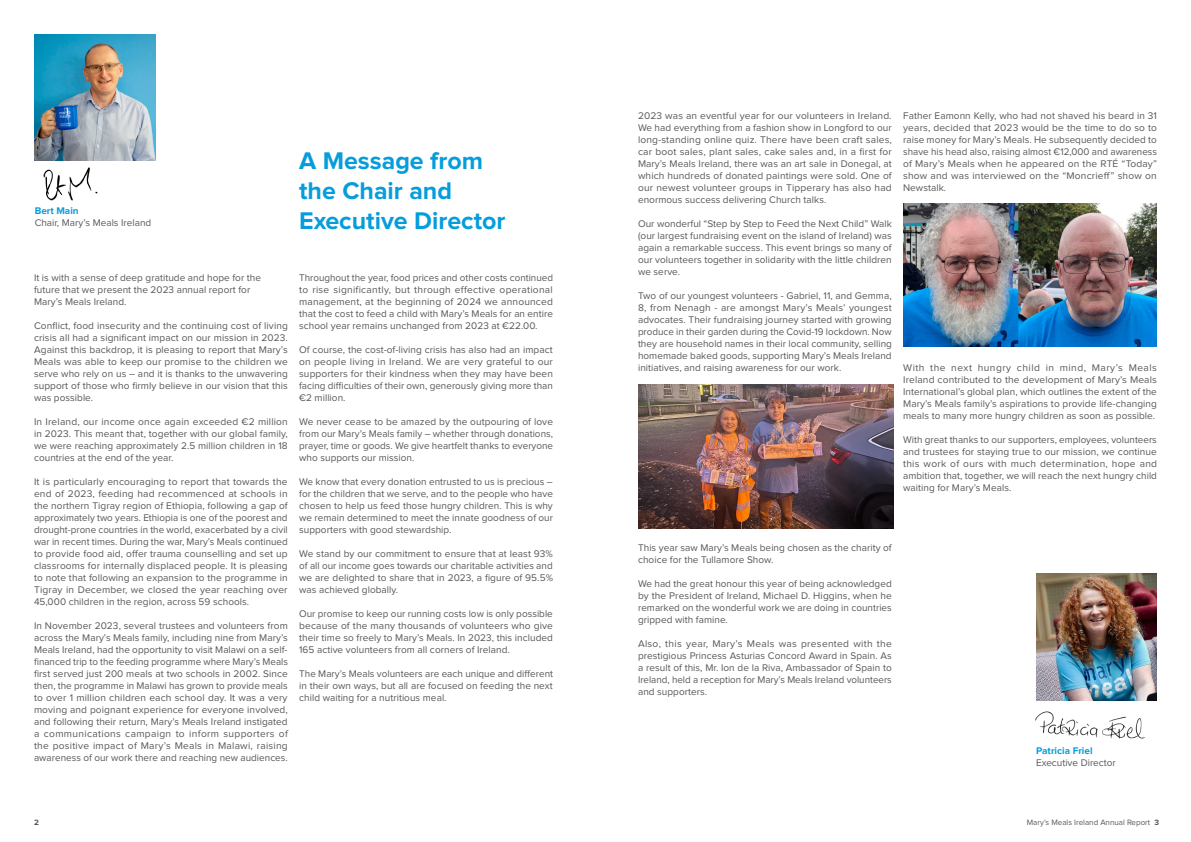
<style>
.page{position:relative;width:1191px;height:842px;background:#fff}
.page>*{position:absolute;margin:0;border:0;box-sizing:border-box;transform-origin:0 0}
.t1{font:700 25px/30px "Proxima Nova";color:#069ddc}
.Body_copy_2{font:10px/12px "Proxima Nova";letter-spacing:.005em;color:#57585a;text-align:justify}
.t2{font:700 10px "Proxima Nova";color:#069ddc}
.t3{font:8px "Proxima Nova";color:#57585a}
.t4{font:700 8px "Proxima Nova";color:#57585a}
.s1{font-weight:700}
</style>
<div class="page">
<img style="left:1036px;top:574px;width:120px;height:126px">
<img style="left:35px;top:34px;width:120px;height:126px">
<img style="left:43px;top:167px;width:55px;height:34px">
<img style="left:1035px;top:711px;width:110px;height:28px">
<img style="left:903px;top:203px;width:253px;height:144px">
<img style="left:638px;top:384px;width:255px;height:144px">
<p class="t2" style="left:35px;top:207px;width:46px">Bert Main</p>
<p class="Body_copy_2" style="left:35px;top:218px;width:118px">Chair, Mary’s Meals Ireland</p>
<p class="t1" style="left:299px;top:147px;width:185px">A Message from</p>
<p class="t1" style="left:299px;top:177px;width:208px">the Chair and<br>Executive Director</p>
<p class="Body_copy_2" style="left:34px;top:272px;width:229px">It is with a sense of deep gratitude and hope for the</p>
<p class="Body_copy_2" style="left:34px;top:284px;width:218px">future that we present the 2023 annual report for</p>
<p class="Body_copy_2" style="left:34px;top:296px;width:94px">Mary’s Meals Ireland.</p>
<p class="Body_copy_2" style="left:34px;top:320px;width:255px">Conflict, food insecurity and the continuing cost of living crisis all had a significant impact on our mission in 2023.<br>Against this backdrop, it is pleasing to report that Mary’s Meals was able to keep our promise to the children we serve who rely on us – and it is thanks to the unwavering support of those who firmly believe in our vision that this was possible.</p>
<p class="Body_copy_2" style="left:34px;top:416px;width:255px">In Ireland, our income once again exceeded €2 million in 2023. This meant that, together with our global family, we were reaching approximately 2.5 million children in 18 countries at the end of the year.</p>
<p class="Body_copy_2" style="left:34px;top:476px;width:255px">It is particularly encouraging to report that towards the end of 2023, feeding had recommenced at schools in the northern Tigray region of Ethiopia, following a gap of approximately two years. Ethiopia is one of the poorest and drought-prone countries in the world, exacerbated by a civil war in recent times. During the war, Mary’s Meals continued to provide food aid, offer trauma counselling and set up classrooms for internally displaced people. It is pleasing to note that following an expansion to the programme in Tigray in December, we closed the year reaching over 45,000 children in the region, across 59 schools.</p>
<p class="Body_copy_2" style="left:34px;top:620px;width:255px">In November 2023, several trustees and volunteers from across the Mary’s Meals family, including nine from Mary’s Meals Ireland, had the opportunity to visit Malawi on a self&shy;financed trip to the feeding programme where Mary’s Meals first served just 200 meals at two schools in 2002. Since then, the programme in Malawi has grown to provide meals to over 1 million children each school day. It was a very moving and poignant experience for everyone involved, and following their return, Mary’s Meals Ireland instigated a communications campaign to inform supporters of the positive impact of Mary’s Meals in Malawi, raising awareness of our work there and reaching new audiences.</p>
<p class="Body_copy_2" style="left:299px;top:272px;width:255px">Throughout the year, food prices and other costs continued to rise significantly, but through effective operational management, at the beginning of 2024 we announced that the cost to feed a child with Mary’s Meals for an entire school year remains unchanged from 2023 at €22.00.</p>
<p class="Body_copy_2" style="left:299px;top:344px;width:255px">Of course, the cost-of-living crisis has also had an impact on people living in Ireland. We are very grateful to our supporters for their kindness when they may have been facing difficulties of their own, generously giving more than €2 million.</p>
<p class="Body_copy_2" style="left:299px;top:416px;width:255px">We never cease to be amazed by the outpouring of love from our Mary’s Meals family – whether through donations, prayer, time or goods. We give heartfelt thanks to everyone who supports our mission.</p>
<p class="Body_copy_2" style="left:299px;top:476px;width:255px">We know that every donation entrusted to us is precious – for the children that we serve, and to the people who have chosen to help us feed those hungry children. This is why we remain determined to meet the innate goodness of our supporters with good stewardship.</p>
<p class="Body_copy_2" style="left:299px;top:548px;width:255px">We stand by our commitment to ensure that at least 93% of all our income goes towards our charitable activities and we are delighted to share that in 2023, a figure of 95.5% was achieved globally.</p>
<p class="Body_copy_2" style="left:299px;top:608px;width:255px">Our promise to keep our running costs low is only possible because of the many thousands of volunteers who give their time so freely to Mary’s Meals. In 2023, this included 165 active volunteers from all corners of Ireland.</p>
<p class="Body_copy_2" style="left:299px;top:668px;width:255px">The Mary’s Meals volunteers are each unique and different in their own ways, but all are focused on feeding the next child waiting for a nutritious meal.</p>
<p class="Body_copy_2" style="left:638px;top:110px;width:255px">2023 was an eventful year for our volunteers in Ireland.<br>We had everything from a fashion show in Longford to our long-standing online quiz. There have been craft sales, car boot sales, plant sales, cake sales and, in a first for Mary’s Meals Ireland, there was an art sale in Donegal, at which hundreds of donated paintings were sold. One of our newest volunteer groups in Tipperary has also had enormous success delivering Church talks.</p>
<p class="Body_copy_2" style="left:638px;top:218px;width:255px">Our wonderful “Step by Step to Feed the Next Child” Walk (our largest fundraising event on the island of Ireland) was again a remarkable success. This event brings so many of our volunteers together in solidarity with the little children we serve.</p>
<p class="Body_copy_2" style="left:638px;top:290px;width:255px">Two of our youngest volunteers - Gabriel, 11, and Gemma, 8, from Nenagh - are amongst Mary’s Meals’ youngest advocates. Their fundraising journey started with growing produce in their garden during the Covid-19 lockdown. Now they are household names in their local community, selling homemade baked goods, supporting Mary’s Meals Ireland initiatives, and raising awareness for our work.</p>
<p class="Body_copy_2" style="left:903px;top:110px;width:255px">Father Eamonn Kelly, who had not shaved his beard in 31 years, decided that 2023 would be the time to do so to raise money for Mary’s Meals. He subsequently decided to shave his head also, raising almost €12,000 and awareness of Mary’s Meals when he appeared on the RTÉ “Today” show and was interviewed on the “Moncrieff” show on Newstalk.</p>
<p class="Body_copy_2" style="left:903px;top:362px;width:255px">With the next hungry child in mind, Mary’s Meals Ireland contributed to the development of Mary’s Meals International’s global plan, which outlines the extent of the Mary’s Meals family’s aspirations to provide life-changing meals to many more hungry children as soon as possible.</p>
<p class="Body_copy_2" style="left:903px;top:434px;width:255px">With great thanks to our supporters, employees, volunteers and trustees for staying true to our mission, we continue this work of ours with much determination, hope and ambition that, together, we will reach the next hungry child waiting for Mary’s Meals.</p>
<p class="Body_copy_2" style="left:638px;top:542px;width:255px">This year saw Mary’s Meals being chosen as the charity of choice for the Tullamore Show.</p>
<p class="Body_copy_2" style="left:638px;top:578px;width:255px">We had the great honour this year of being acknowledged by the President of Ireland, Michael D. Higgins, when he remarked on the wonderful work we are doing in countries gripped with famine.</p>
<p class="Body_copy_2" style="left:638px;top:638px;width:255px">Also, this year, Mary’s Meals was presented with the prestigious Princess Asturias Concord Award in Spain. As a result of this, Mr. Ion de la Riva, Ambassador of Spain to Ireland, held a reception for Mary’s Meals Ireland volunteers and supporters.</p>
<p class="t2" style="left:1036px;top:746px;width:58px">Patricia Friel</p>
<p class="Body_copy_2" style="left:1036px;top:757px;width:81px">Executive Director</p>
<p class="t4" style="left:34px;top:819px;width:6px">2</p>
<p class="t3" style="left:1026px;top:819px;width:134px">Mary’s Meals Ireland Annual Report <span class="s1">3</span></p>
</div>
